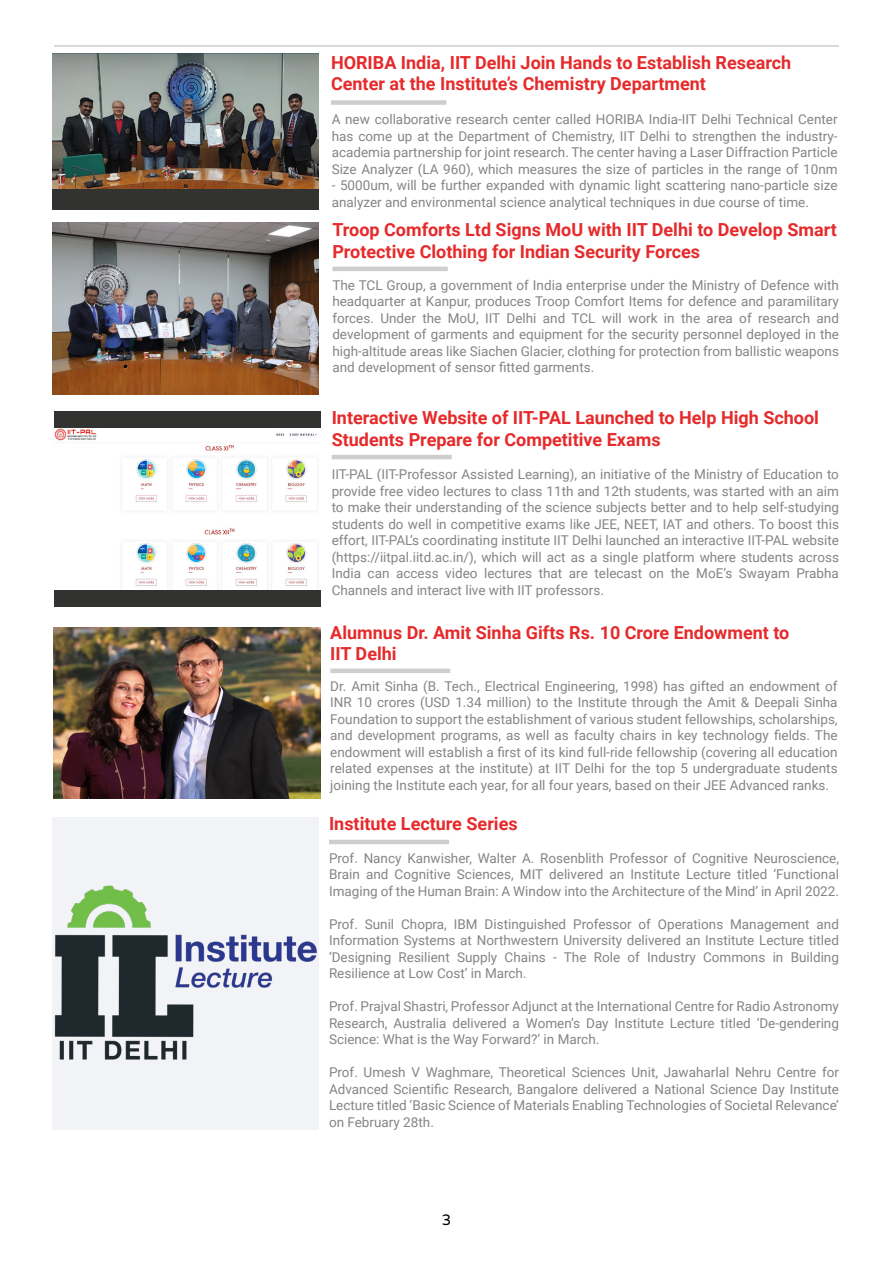
<style>
.page{position:relative;width:893px;height:1263px;background:#fff}
.page>*{position:absolute;margin:0;border:0;box-sizing:border-box;transform-origin:0 0}
.t1{font:700 18px/21.6px "Roboto";color:#e62a2b}
.t2{font:15px "Varela";color:#000}
.t3{font:13.5px/16.5px "Roboto";color:#878483;text-align:justify}
</style>
<div class="page">
<hr style="left:54px;top:45px;width:785px;height:2px;background:#d0cecd">
<div style="left:53px;top:53px;width:266px;height:157px;background:#323230"></div>
<img style="left:53px;top:53px;width:266px;height:135px">
<div style="left:331px;top:100px;width:115px;height:5px;background:#d0cecd"></div>
<hr style="left:332px;top:267px;width:116px;height:4px;background:#d0cecd">
<img style="left:52px;top:223px;width:267px;height:172px">
<div style="left:54px;top:411px;width:266px;height:196px;background:#323230"></div>
<img style="left:54px;top:428px;width:266px;height:161px">
<hr style="left:332px;top:455px;width:120px;height:4px;background:#d0cecd">
<img style="left:54px;top:627px;width:266px;height:172px">
<hr style="left:330px;top:669px;width:120px;height:4px;background:#d0cecd">
<div style="left:53px;top:818px;width:266px;height:312px;background:#f2f3f6"></div>
<img style="left:54px;top:885px;width:263px;height:175px">
<hr style="left:329px;top:840px;width:120px;height:4px;background:#d0cecd">
<h1 class="t1" style="left:331px;top:51px;width:462px">HORIBA India, IIT Delhi Join Hands to Establish Research<br>Center at the Institute’s Chemistry Department</h1>
<p class="t3" style="left:332px;top:111px;width:507px">A new collaborative research center called HORIBA India-IIT Delhi Technical Center has come up at the Department of Chemistry, IIT Delhi to strengthen the industry&shy;academia partnership for joint research. The center having a Laser Diffraction Particle Size Analyzer (LA 960), which measures the size of particles in the range of 10nm</p>
<p class="t3" style="left:332px;top:177px;width:507px">- 5000um, will be further expanded with dynamic light scattering nano-particle size analyzer and environmental science analytical techniques in due course of time.</p>
<h1 class="t1" style="left:332px;top:218px;width:506px">Troop Comforts Ltd Signs MoU with IIT Delhi to Develop Smart<br>Protective Clothing for Indian Security Forces</h1>
<p class="t3" style="left:332px;top:276px;width:508px">The TCL Group, a government of India enterprise under the Ministry of Defence with headquarter at Kanpur, produces Troop Comfort Items for defence and paramilitary forces. Under the MoU, IIT Delhi and TCL will work in the area of research and development of garments and equipment for the security personnel deployed in the high-altitude areas like Siachen Glacier, clothing for protection from ballistic weapons and development of sensor fitted garments.</p>
<h1 class="t1" style="left:332px;top:406px;width:489px">Interactive Website of IIT-PAL Launched to Help High School<br>Students Prepare for Competitive Exams</h1>
<p class="t3" style="left:332px;top:466px;width:509px">IIT-PAL (IIT-Professor Assisted Learning), an initiative of the Ministry of Education to provide free video lectures to class 11th and 12th students, was started with an aim to make their understanding of the science subjects better and to help self-studying students do well in competitive exams like JEE, NEET, IAT and others. To boost this effort, IIT-PAL’s coordinating institute IIT Delhi launched an interactive IIT-PAL website (https://iitpal.iitd.ac.in/), which will act as a single platform where students across India can access video lectures that are telecast on the MoE’s Swayam Prabha Channels and interact live with IIT professors.</p>
<h1 class="t1" style="left:330px;top:621px;width:461px">Alumnus Dr. Amit Sinha Gifts Rs. 10 Crore Endowment to<br>IIT Delhi</h1>
<p class="t3" style="left:330px;top:677px;width:509px">Dr. Amit Sinha (B. Tech., Electrical Engineering, 1998) has gifted an endowment of INR 10 crores (USD 1.34 million) to the Institute through the Amit &amp; Deepali Sinha Foundation to support the establishment of various student fellowships, scholarships, and development programs, as well as faculty chairs in key technology fields. The endowment will establish a first of its kind full-ride fellowship (covering all education related expenses at the institute) at IIT Delhi for the top 5 undergraduate students joining the Institute each year, for all four years, based on their JEE Advanced ranks.</p>
<h1 class="t1" style="left:329px;top:812px;width:190px">Institute Lecture Series</h1>
<p class="t3" style="left:329px;top:849px;width:511px">Prof. Nancy Kanwisher, Walter A. Rosenblith Professor of Cognitive Neuroscience, Brain and Cognitive Sciences, MIT delivered an Institute Lecture titled ‘Functional Imaging of the Human Brain: A Window into the Architecture of the Mind’ in April 2022.</p>
<p class="t3" style="left:329px;top:915px;width:511px">Prof. Sunil Chopra, IBM Distinguished Professor of Operations Management and Information Systems at Northwestern University delivered an Institute Lecture titled ‘Designing Resilient Supply Chains - The Role of Industry Commons in Building Resilience at Low Cost’ in March.</p>
<p class="t3" style="left:329px;top:998px;width:511px">Prof. Prajval Shastri, Professor Adjunct at the International Centre for Radio Astronomy Research, Australia delivered a Women’s Day Institute Lecture titled ‘De-gendering Science: What is the Way Forward?’ in March.</p>
<p class="t3" style="left:329px;top:1064px;width:511px">Prof. Umesh V Waghmare, Theoretical Sciences Unit, Jawaharlal Nehru Centre for Advanced Scientific Research, Bangalore delivered a National Science Day Institute Lecture titled ‘Basic Science of Materials Enabling Technologies of Societal Relevance’ on February 28th.</p>
<p class="t2" style="left:442px;top:1210px;width:11px">3</p>
</div>
